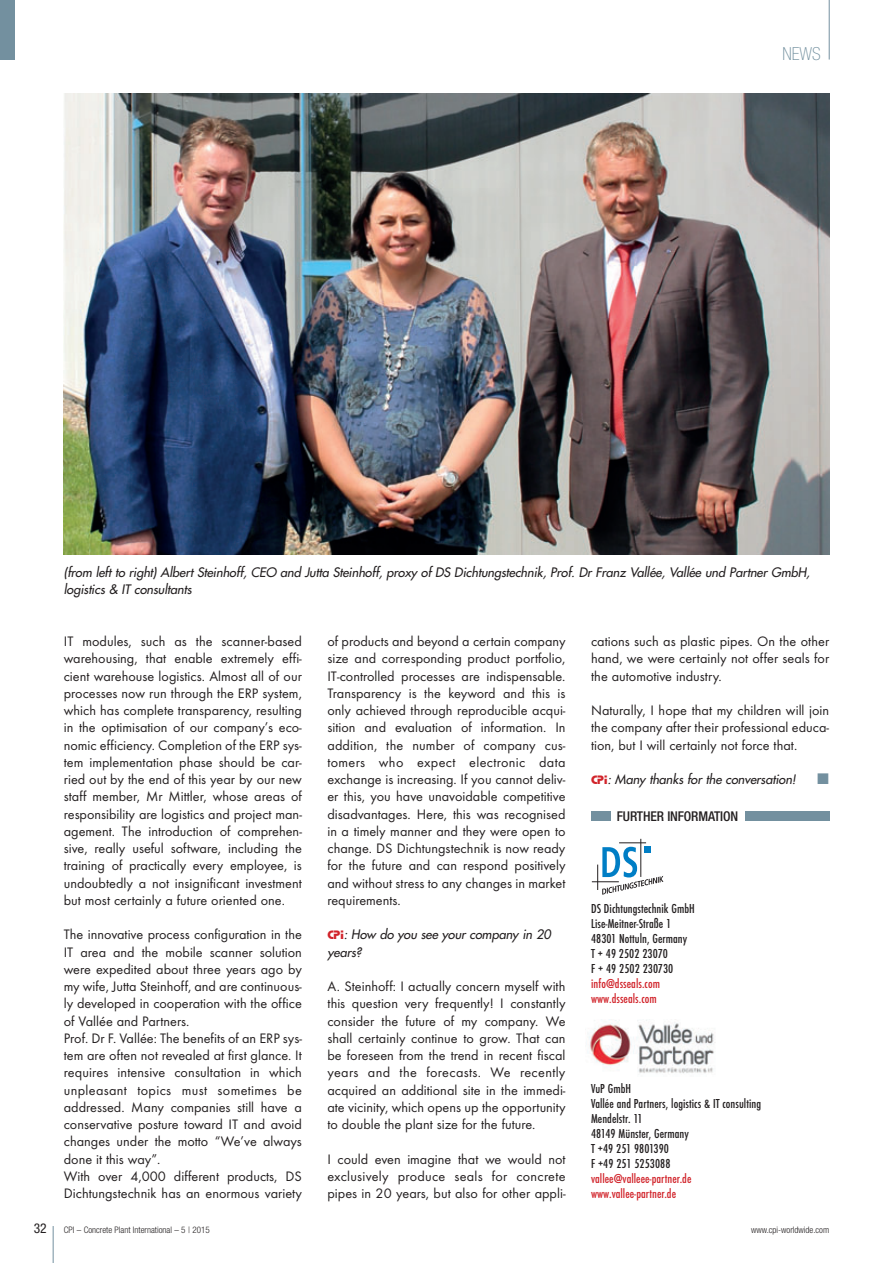
<style>
.page{position:relative;width:893px;height:1263px;background:#fff}
.page>*{position:absolute;margin:0;border:0;box-sizing:border-box;transform-origin:0 0}
.t1{font:100 condensed 18px "Helvetica Neue";color:#73909f}
.t2{font:14.25px/17.2px "Futura T";color:#231f20;text-align:justify}
.t3{font:14.25px "European Pi Three";color:#73909f}
.t4{font:500 condensed 13.5px/15px "Futura T";letter-spacing:.005em;color:#231f20}
.t5{font:500 condensed 13.5px/15px "Futura T";letter-spacing:.005em;color:#d1232a}
.t6{font:500 condensed 13.5px "Helvetica Neue";letter-spacing:-.01em;color:#231f20}
.t7{font:condensed 13.5px "Helvetica Neue";color:#231f20}
.t8{font:italic 12.75px/17.2px "Futura";letter-spacing:-.005em;color:#231f20}
.t9{font:300 condensed 9px "Helvetica Neue";color:#231f20}
.s1{font-family:"Stop D";font-style:normal;color:#d1232a}
</style>
<div class="page">
<hr style="left:892px;top:1064px;width:1px;height:134px;background:#f25d21">
<hr style="left:53px;top:1226px;width:1px;height:37px;background:#73909f">
<hr style="left:829px;top:0;width:1px;height:60px;background:#73909f">
<div style="left:0;top:0;width:15px;height:60px;background:#73909f"></div>
<hr style="left:640px;top:839px;width:1px;height:38px;background:#231f20">
<svg style="left:592px;top:842px;width:71px;height:53px"></svg>
<div style="left:591px;top:811px;width:19px;height:10px;background:#73909f"></div>
<div style="left:745px;top:811px;width:84px;height:10px;background:#73909f"></div>
<img style="left:587px;top:1019px;width:128px;height:55px">
<img style="left:64px;top:94px;width:765px;height:460px">
<p class="t1" style="left:782px;top:47px;width:40px">NEWS</p>
<p class="t8" style="left:64px;top:565px;width:750px">(from left to right) Albert Steinhoff, CEO and Jutta Steinhoff, proxy of DS Dichtungstechnik, Prof. Dr Franz Vallée, Vallée und Partner GmbH, logistics &amp; IT consultants</p>
<p class="t2" style="left:64px;top:634px;width:240px">IT modules, such as the scanner-based warehousing, that enable extremely effi&shy;cient warehouse logistics. Almost all of our processes now run through the ERP system, which has complete transparency, resulting in the optimisation of our company’s eco&shy;nomic efficiency. Completion of the ERP sys&shy;tem implementation phase should be car&shy;ried out by the end of this year by our new staff member, Mr Mittler, whose areas of responsibility are logistics and project man&shy;agement. The introduction of comprehen&shy;sive, really useful software, including the training of practically every employee, is undoubtedly a not insignificant investment but most certainly a future oriented one.</p>
<p class="t2" style="left:64px;top:927px;width:240px;text-align:left">The innovative process configuration in the IT area and the mobile scanner solution were expedited about three years ago by my wife, Jutta Steinhoff, and are continuous&shy;ly developed in cooperation with the office of Vallée and Partners.<br>Prof. Dr F. Vallée: The benefits of an ERP sys&shy;tem are often not revealed at first glance. It requires intensive consultation in which unpleasant topics must sometimes be addressed. Many companies still have a conservative posture toward IT and avoid changes under the motto “We’ve always done it this way”.<br>With over 4,000 different products, DS Dichtungstechnik has an enormous variety</p>
<p class="t2" style="left:327px;top:634px;width:240px">of products and beyond a certain company size and corresponding product portfolio, IT-controlled processes are indispensable.<br>Transparency is the keyword and this is only achieved through reproducible acqui&shy;sition and evaluation of information. In addition, the number of company cus&shy;tomers who expect electronic data exchange is increasing. If you cannot deliv&shy;er this, you have unavoidable competitive disadvantages. Here, this was recognised in a timely manner and they were open to change. DS Dichtungstechnik is now ready for the future and can respond positively and without stress to any changes in market requirements.</p>
<p class="t8" style="left:327px;top:927px;width:227px"><span class="s1">C P I</span> : How do you see your company in 20 years?</p>
<p class="t2" style="left:327px;top:979px;width:240px">A. Steinhoff: I actually concern myself with this question very frequently! I constantly consider the future of my company. We shall certainly continue to grow. That can be foreseen from the trend in recent fiscal years and the forecasts. We recently acquired an additional site in the immedi&shy;ate vicinity, which opens up the opportunity to double the plant size for the future.</p>
<p class="t2" style="left:327px;top:1151px;width:240px">I could even imagine that we would not exclusively produce seals for concrete pipes in 20 years, but also for other appli-</p>
<p class="t2" style="left:591px;top:634px;width:240px">cations such as plastic pipes. On the other hand, we were certainly not offer seals for the automotive industry.</p>
<p class="t2" style="left:591px;top:703px;width:240px">Naturally, I hope that my children will join the company after their professional educa&shy;tion, but I will certainly not force that.</p>
<p class="t8" style="left:591px;top:772px;width:209px"><span class="s1">C P I</span> : Many thanks for the conversation!</p>
<p class="t3" style="left:817px;top:771px;width:13px">-</p>
<p class="t6" style="left:617px;top:811px;width:123px">FURTHER INFORMATION</p>
<p class="t4" style="left:591px;top:902px;width:105px">DS Dichtungstechnik GmbH<br>Lise-Meitner-Straße 1<br>48301 Nottuln, Germany<br>T + 49 2502 23070<br>F + 49 2502 230730</p>
<p class="t5" style="left:591px;top:977px;width:70px">info@dsseals.com www.dsseals.com</p>
<p class="t4" style="left:591px;top:1082px;width:172px">VuP GmbH<br>Vallée and Partners, logistics &amp; IT consulting<br>Mendelstr. 11<br>48149 Münster, Germany<br>T +49 251 9801390<br>F +49 251 5253088</p>
<p class="t5" style="left:591px;top:1172px;width:102px">vallee@valleee-partner.de www.vallee-partner.de</p>
<p class="t7" style="left:34px;top:1223px;width:14px">32</p>
<p class="t9" style="left:64px;top:1226px;width:147px">CPI – Concrete Plant International – 5 | 2015</p>
<p class="t9" style="left:751px;top:1226px;width:80px">www.cpi-worldwide.com</p>
</div>
